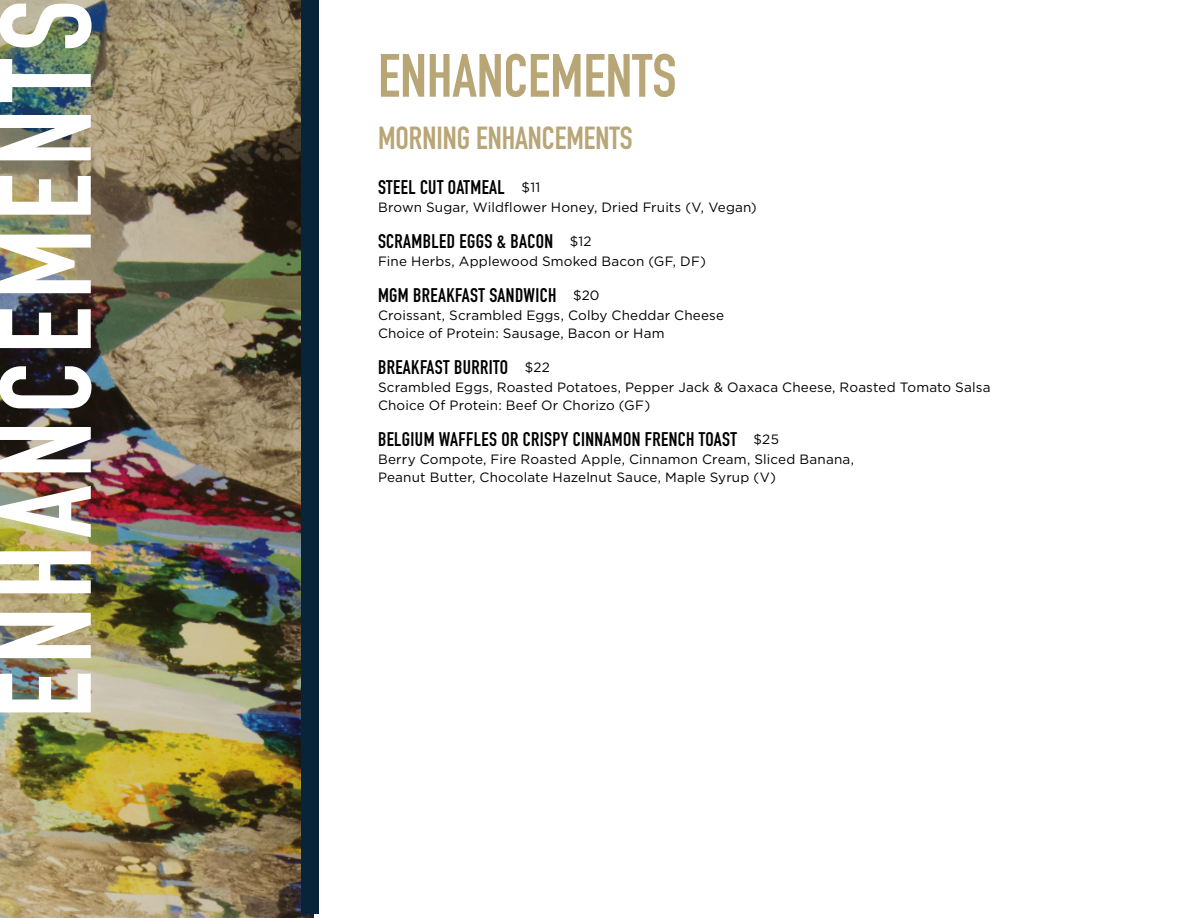
<style>
.page{position:relative;width:1188px;height:918px;background:#fff}
.page>*{position:absolute;margin:0;border:0;box-sizing:border-box;transform-origin:0 0}
.t1{font:700 127.5px "DIN Condensed";letter-spacing:.06em;color:#fff}
.t2{font:700 60px "DIN Condensed";color:#b9a677}
.t3{font:700 31.5px "DIN Condensed";color:#b9a677}
.t4{font:700 19.5px "DIN Condensed";letter-spacing:.02em;color:#000}
.t5{font:13.5px/18px "Gotham";letter-spacing:.01em;color:#000}
.s1{font-family:"Gotham";font-weight:400;font-size:13.5px}
</style>
<div class="page">
<img style="left:0;top:0;width:314px;height:918px">
<div style="left:301px;top:0;width:18px;height:914px;background:#082438"></div>
<p class="t1" style="left:-40px;top:719px;width:720px;rotate:-90deg">ENHANCEMENTS</p>
<p class="t2" style="left:378px;top:35px;width:300px">ENHANCEMENTS</p>
<p class="t3" style="left:378px;top:117px;width:256px">MORNING ENHANCEMENTS</p>
<p class="t4" style="left:378px;top:174px;width:164px">STEEL CUT OATMEAL <span class="s1">$11</span></p>
<p class="t5" style="left:378px;top:197px;width:380px">Brown Sugar, Wildflower Honey, Dried Fruits (V, Vegan)</p>
<p class="t4" style="left:378px;top:228px;width:215px">SCRAMBLED EGGS &amp; BACON <span class="s1">$12</span></p>
<p class="t5" style="left:378px;top:251px;width:330px">Fine Herbs, Applewood Smoked Bacon (GF, DF)</p>
<p class="t4" style="left:378px;top:282px;width:223px">MGM BREAKFAST SANDWICH <span class="s1">$20</span></p>
<p class="t5" style="left:378px;top:305px;width:348px">Croissant, Scrambled Eggs, Colby Cheddar Cheese</p>
<p class="t5" style="left:378px;top:323px;width:288px">Choice of Protein: Sausage, Bacon or Ham</p>
<p class="t4" style="left:378px;top:354px;width:174px">BREAKFAST BURRITO <span class="s1">$22</span></p>
<p class="t5" style="left:378px;top:377px;width:614px">Scrambled Eggs, Roasted Potatoes, Pepper Jack &amp; Oaxaca Cheese, Roasted Tomato Salsa</p>
<p class="t5" style="left:378px;top:395px;width:274px">Choice Of Protein: Beef Or Chorizo (GF)</p>
<p class="t4" style="left:378px;top:426px;width:402px">BELGIUM WAFFLES OR CRISPY CINNAMON FRENCH TOAST <span class="s1">$25</span></p>
<p class="t5" style="left:378px;top:449px;width:478px">Berry Compote, Fire Roasted Apple, Cinnamon Cream, Sliced Banana,<br>Peanut Butter, Chocolate Hazelnut Sauce, Maple Syrup (V)</p>
</div>
